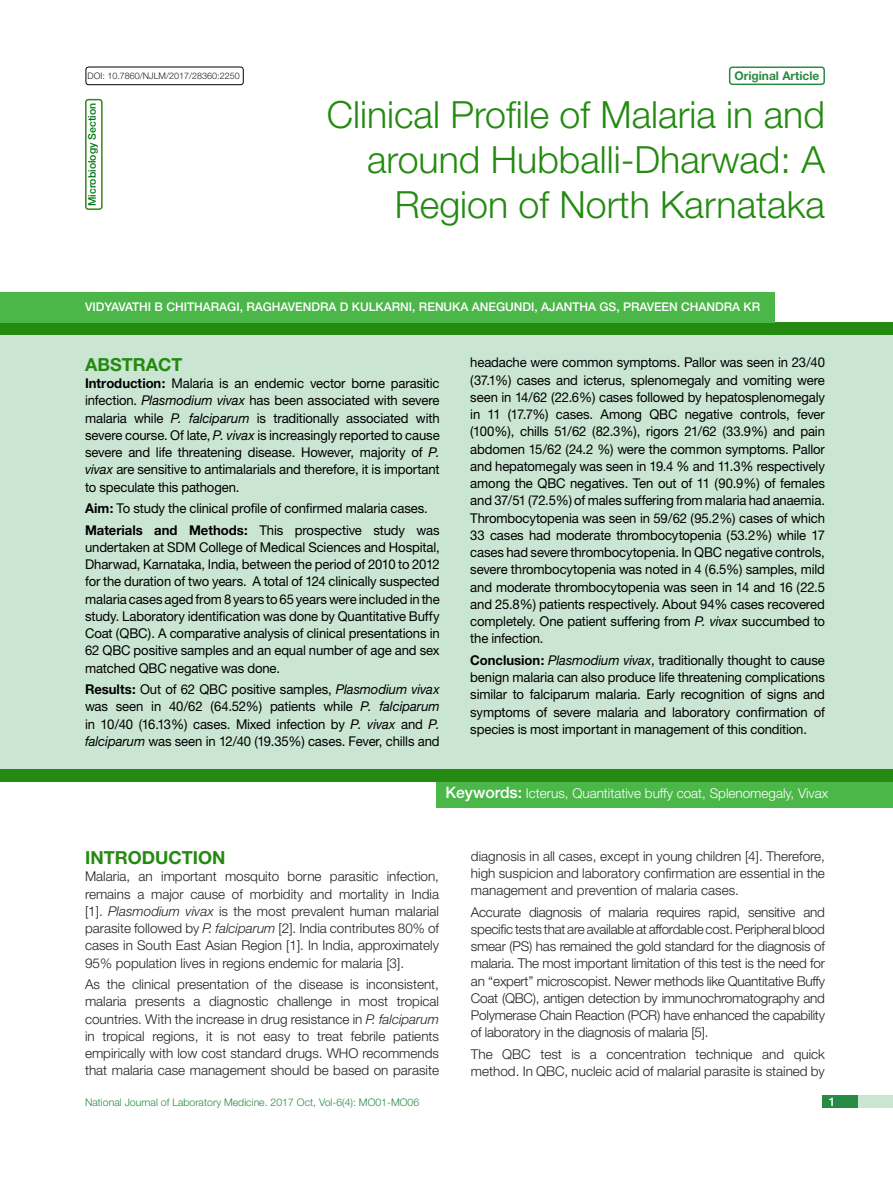
<style>
.page{position:relative;width:893px;height:1191px;background:#fff}
.page>*{position:absolute;margin:0;border:0;box-sizing:border-box;transform-origin:0 0}
.Main_Heading{font:300 37.5px/45px "Helvetica Neue";color:#248a11;text-align:right}
.Heading{font:700 18px "Helvetica Neue";color:#248a11}
.Abstract_Text{font:13.5px/17.2px "Helvetica Neue";letter-spacing:-.01em;color:#000;text-align:justify}
.Body_Text{font:300 13.5px/17.2px "Helvetica Neue";color:#231f20;text-align:justify}
.t1{font:300 13.5px "Helvetica Neue";color:#fff}
.Author{font:500 12px "Helvetica Neue";color:#fff}
.t2{font:700 12px "Helvetica Neue";color:#288b43}
.t3{font:300 10.5px "Helvetica Neue";color:#288b43}
.t4{font:500 10.5px "Helvetica Neue";color:#007612}
.t5{font:300 9px "Helvetica Neue";color:#231f20}
.s1{font-weight:700}
.s2{font-style:italic}
.s3{font-weight:500;font-size:15.75px}
</style>
<div class="page">
<div style="left:825px;top:1095px;width:68px;height:13px;background:#cae6d3"></div>
<div style="left:823px;top:1095px;width:35px;height:13px;background:#288b43"></div>
<div style="left:86px;top:67px;width:158px;height:18px;border:1px solid #000;border-radius:3px"></div>
<div style="left:729px;top:66px;width:96px;height:19px;border:2px solid #288b43;border-radius:3px"></div>
<div style="left:0;top:334px;width:893px;height:436px;background:#cae6d3"></div>
<div style="left:0;top:322px;width:893px;height:12px;background:#248a11"></div>
<div style="left:85px;top:99px;width:18px;height:111px;border:2px solid #348814;border-radius:3px"></div>
<div style="left:0;top:292px;width:775px;height:30px;background:#4bb749"></div>
<div style="left:0;top:770px;width:893px;height:12px;background:#248a11"></div>
<div style="left:437px;top:782px;width:456px;height:26px;background:#4bb749"></div>
<p class="t5" style="left:88px;top:70px;width:154px">DOI: 10.7860/NJLM/2017/28360:2250</p>
<p class="t2" style="left:734px;top:68px;width:87px">Original Article</p>
<p class="t4" style="left:86px;top:206px;width:104px;rotate:-90deg">MICROBIOLOGY SECTION</p>
<p class="Main_Heading" style="left:327px;top:92px;width:500px">Clinical Profile of Malaria in and around Hubballi-Dharwad: A<br>Region of North Karnataka</p>
<p class="Author" style="left:85px;top:300px;width:676px">VIDYAVATHI B CHITHARAGI, RAGHAVENDRA D KULKARNI, RENUKA ANEGUNDI, AJANTHA GS, PRAVEEN CHANDRA KR</p>
<p class="Heading" style="left:85px;top:353px;width:99px">ABSTRACT</p>
<p class="Abstract_Text" style="left:85px;top:374px;width:356px"><span class="s1">Introduction:</span> Malaria is an endemic vector borne parasitic infection. <span class="s2">Plasmodium vivax</span> has been associated with severe malaria while <span class="s2">P. falciparum</span> is traditionally associated with severe course. Of late, <span class="s2">P. vivax</span> is increasingly reported to cause severe and life threatening disease. However, majority of <span class="s2">P. vivax</span> are sensitive to antimalarials and therefore, it is important to speculate this pathogen.</p>
<p class="Abstract_Text" style="left:85px;top:499px;width:344px"><span class="s1">Aim:</span> To study the clinical profile of confirmed malaria cases.</p>
<p class="Abstract_Text" style="left:85px;top:521px;width:356px"><span class="s1">Materials and Methods:</span> This prospective study was undertaken at SDM College of Medical Sciences and Hospital, Dharwad, Karnataka, India, between the period of 2010 to 2012 for the duration of two years. A total of 124 clinically suspected malaria cases aged from 8 years to 65 years were included in the study. Laboratory identification was done by Quantitative Buffy Coat (QBC). A comparative analysis of clinical presentations in 62 QBC positive samples and an equal number of age and sex matched QBC negative was done.</p>
<p class="Abstract_Text" style="left:85px;top:680px;width:356px"><span class="s1">Results:</span> Out of 62 QBC positive samples, <span class="s2">Plasmodium vivax </span>was seen in 40/62 (64.52%) patients while <span class="s2">P. falciparum </span>in 10/40 (16.13%) cases. Mixed infection by <span class="s2">P. vivax</span> and <span class="s2">P. falciparum</span> was seen in 12/40 (19.35%) cases. Fever, chills and</p>
<p class="Abstract_Text" style="left:470px;top:354px;width:356px">headache were common symptoms. Pallor was seen in 23/40 (37.1%) cases and icterus, splenomegaly and vomiting were seen in 14/62 (22.6%) cases followed by hepatosplenomegaly in 11 (17.7%) cases. Among QBC negative controls, fever (100%), chills 51/62 (82.3%), rigors 21/62 (33.9%) and pain abdomen 15/62 (24.2 %) were the common symptoms. Pallor and hepatomegaly was seen in 19.4 % and 11.3% respectively among the QBC negatives. Ten out of 11 (90.9%) of females and 37/51 (72.5%) of males suffering from malaria had anaemia.<br>Thrombocytopenia was seen in 59/62 (95.2%) cases of which 33 cases had moderate thrombocytopenia (53.2%) while 17 cases had severe thrombocytopenia. In QBC negative controls, severe thrombocytopenia was noted in 4 (6.5%) samples, mild and moderate thrombocytopenia was seen in 14 and 16 (22.5 and 25.8%) patients respectively. About 94% cases recovered completely. One patient suffering from <span class="s2">P. vivax</span> succumbed to the infection.</p>
<p class="Abstract_Text" style="left:470px;top:651px;width:356px"><span class="s1">Conclusion:</span> <span class="s2">Plasmodium vivax</span>, traditionally thought to cause benign malaria can also produce life threatening complications similar to falciparum malaria. Early recognition of signs and symptoms of severe malaria and laboratory confirmation of species is most important in management of this condition.</p>
<p class="t1" style="left:445px;top:784px;width:384px"><span class="s3">KEYWORDS:</span> Icterus, Quantitative buffy coat, Splenomegaly, Vivax</p>
<p class="Heading" style="left:85px;top:846px;width:33px">Intro</p>
<p class="Heading" style="left:142px;top:846px;width:39px">ductio</p>
<p class="Heading" style="left:212px;top:846px;width:15px">n</p>
<p class="Body_Text" style="left:85px;top:867px;width:356px">Malaria, an important mosquito borne parasitic infection, remains a major cause of morbidity and mortality in India [1]. <span class="s2">Plasmodium vivax</span> is the most prevalent human malarial parasite followed by <span class="s2">P. falciparum</span> [2]. India contributes 80% of cases in South East Asian Region [1]. In India, approximately 95% population lives in regions endemic for malaria [3].</p>
<p class="Body_Text" style="left:85px;top:975px;width:355px">As the clinical presentation of the disease is inconsistent, malaria presents a diagnostic challenge in most tropical countries. With the increase in drug resistance in <span class="s2">P. falciparum </span>in tropical regions, it is not easy to treat febrile patients empirically with low cost standard drugs. WHO recommends that malaria case management should be based on parasite</p>
<p class="Body_Text" style="left:471px;top:847px;width:356px">diagnosis in all cases, except in young children [4]. Therefore, high suspicion and laboratory confirmation are essential in the management and prevention of malaria cases.</p>
<p class="Body_Text" style="left:471px;top:903px;width:356px">Accurate diagnosis of malaria requires rapid, sensitive and specific tests that are available at affordable cost. Peripheral blood smear (PS) has remained the gold standard for the diagnosis of malaria. The most important limitation of this test is the need for an ‘‘expert’’ microscopist. Newer methods like Quantitative Buffy Coat (QBC), antigen detection by immunochromatography and Polymerase Chain Reaction (PCR) have enhanced the capability of laboratory in the diagnosis of malaria [5].</p>
<p class="Body_Text" style="left:471px;top:1045px;width:355px">The QBC test is a concentration technique and quick method. In QBC, nucleic acid of malarial parasite is stained by</p>
<p class="t3" style="left:85px;top:1096px;width:336px">National Journal of Laboratory Medicine. 2017 Oct, Vol-6(4): MO01-MO06</p>
<p class="Author" style="left:829px;top:1094px;width:8px">1</p>
</div>
